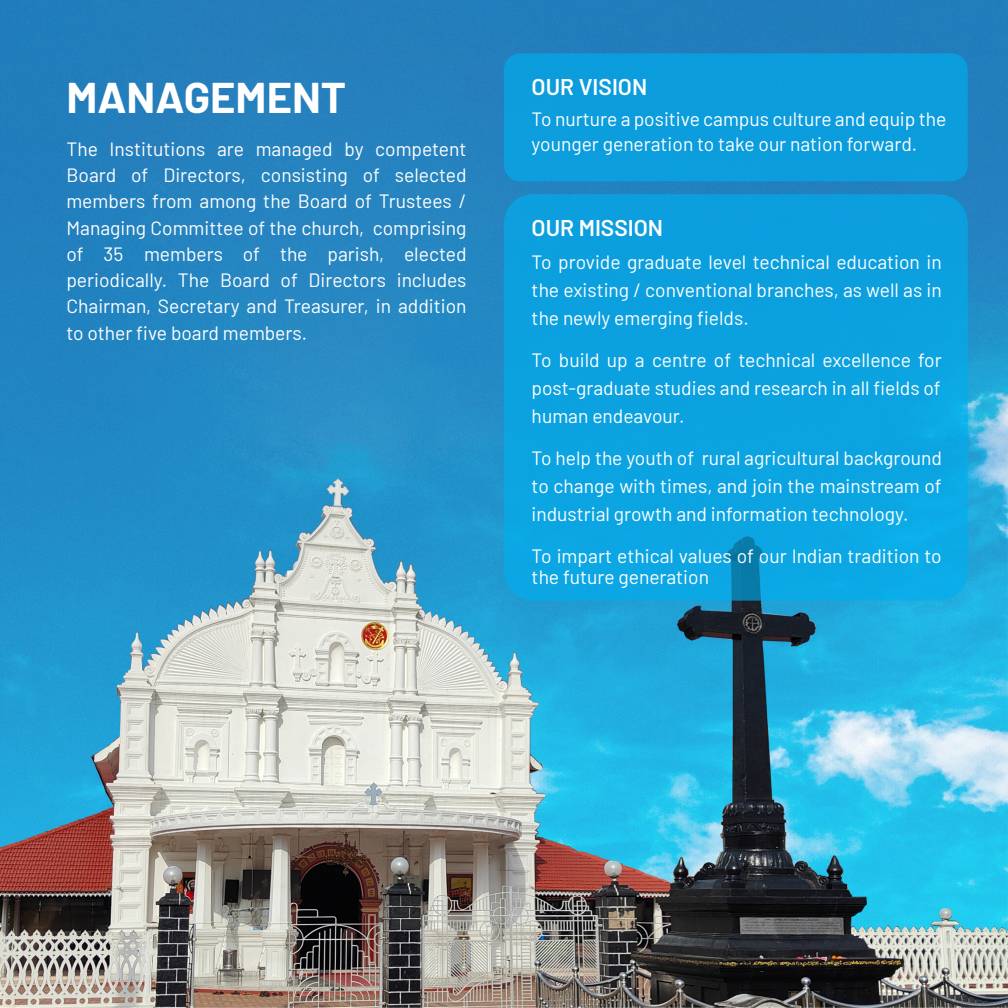
<style>
.page{position:relative;width:1008px;height:1008px;background:#fff}
.page>*{position:absolute;margin:0;border:0;box-sizing:border-box;transform-origin:0 0}
.t1{font:700 42px "Barlow";color:#fff}
.t2{font:600 22.75px "Barlow";color:#fff}
.t3{font:19.25px/26.2px "Barlow";color:#fff;text-align:justify}
</style>
<div class="page">
<img style="left:0;top:0;width:1008px;height:1008px">
<div style="left:504px;top:53px;width:464px;height:128px;background:#0c9ddd;border-radius:16px"></div>
<div style="left:504px;top:194px;width:464px;height:407px;background:#0ca2e0;border-radius:29px"></div>
<h1 class="t1" style="left:66px;top:67px;width:281px">MANAGEMENT</h1>
<p class="t2" style="left:532px;top:70px;width:117px">OUR VISION</p>
<p class="t3" style="left:532px;top:106px;width:416px;line-height:24.5px">To nurture a positive campus culture and equip the younger generation to take our nation forward.</p>
<p class="t3" style="left:66px;top:134px;width:402px">The Institutions are managed by competent Board of Directors, consisting of selected members from among the Board of Trustees / Managing Committee of the church, comprising of 35 members of the parish, elected periodically. The Board of Directors includes Chairman, Secretary and Treasurer, in addition to other five board members.</p>
<p class="t2" style="left:532px;top:211px;width:133px">OUR MISSION</p>
<p class="t3" style="left:532px;top:246px;width:412px;line-height:28px">To provide graduate level technical education in the existing / conventional branches, as well as in the newly emerging fields.</p>
<p class="t3" style="left:532px;top:344px;width:412px;line-height:28px">To build up a centre of technical excellence for post-graduate studies and research in all fields of human endeavour.</p>
<p class="t3" style="left:532px;top:442px;width:412px;line-height:28px">To help the youth of rural agricultural background to change with times, and join the mainstream of industrial growth and information technology.</p>
<p class="t3" style="left:532px;top:544px;width:412px;line-height:21px">To impart ethical values of our Indian tradition to the future generation</p>
</div>
